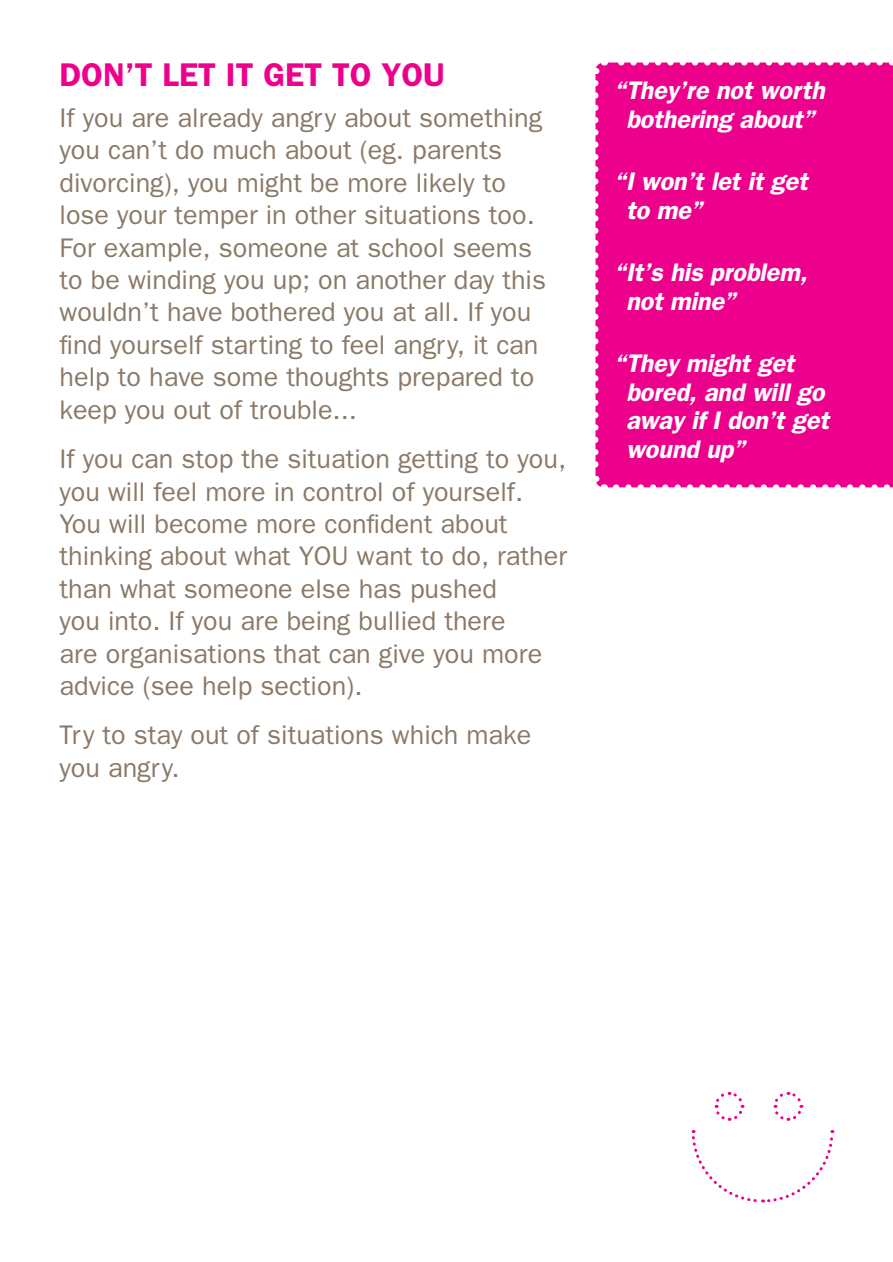
<style>
.page{position:relative;width:893px;height:1262px;background:#fff}
.page>*{position:absolute;margin:0;border:0;box-sizing:border-box;transform-origin:0 0}
.t1{font:600 33px "Franklin Gothic";color:#ec008c}
.t2{font:27px/32.4px "Franklin Gothic";color:#8a7967}
.t3{font:italic 600 25.5px/28.5px "Franklin Gothic";letter-spacing:-.01em;color:#fff}
</style>
<div class="page">
<div style="left:595px;top:77px;width:298px;height:410px;background:#ec008c"></div>
<svg style="left:595px;top:83px;width:15px;height:405px;background:#ee1d99"></svg>
<svg style="left:616px;top:476px;width:277px;height:12px;background:#ee259c"></svg>
<svg style="left:595px;top:62px;width:298px;height:15px;background:#ee1e99"></svg>
<svg style="left:714px;top:1091px;width:31px;height:30px"></svg>
<svg style="left:773px;top:1091px;width:31px;height:30px"></svg>
<svg style="left:691px;top:1130px;width:144px;height:73px"></svg>
<p class="t1" style="left:60px;top:55px;width:387px">DON’T LET IT GET TO YOU</p>
<p class="t2" style="left:60px;top:101px;width:488px">If you are already angry about something you can’t do much about (eg. parents divorcing), you might be more likely to lose your temper in other situations too.<br>For example, someone at school seems to be winding you up; on another day this wouldn’t have bothered you at all. If you find yourself starting to feel angry, it can help to have some thoughts prepared to keep you out of trouble...</p>
<p class="t2" style="left:60px;top:442px;width:509px">If you can stop the situation getting to you, you will feel more in control of yourself.<br>You will become more confident about thinking about what YOU want to do, rather than what someone else has pushed<br>you into. If you are being bullied there<br>are organisations that can give you more advice (see help section).</p>
<p class="t2" style="left:60px;top:718px;width:473px">Try to stay out of situations which make you angry.</p>
<p class="t3" style="left:614px;top:75px;width:212px;text-align:center">“They’re not worth bothering about”</p>
<p class="t3" style="left:626px;top:166px;width:183px;text-indent:-12px">“I won’t let it get to me”</p>
<p class="t3" style="left:626px;top:258px;width:183px;text-indent:-12px">“It’s his problem, not mine”</p>
<p class="t3" style="left:626px;top:349px;width:204px;text-indent:-12px">“They might get bored, and will go away if I don’t get wound up”</p>
</div>
